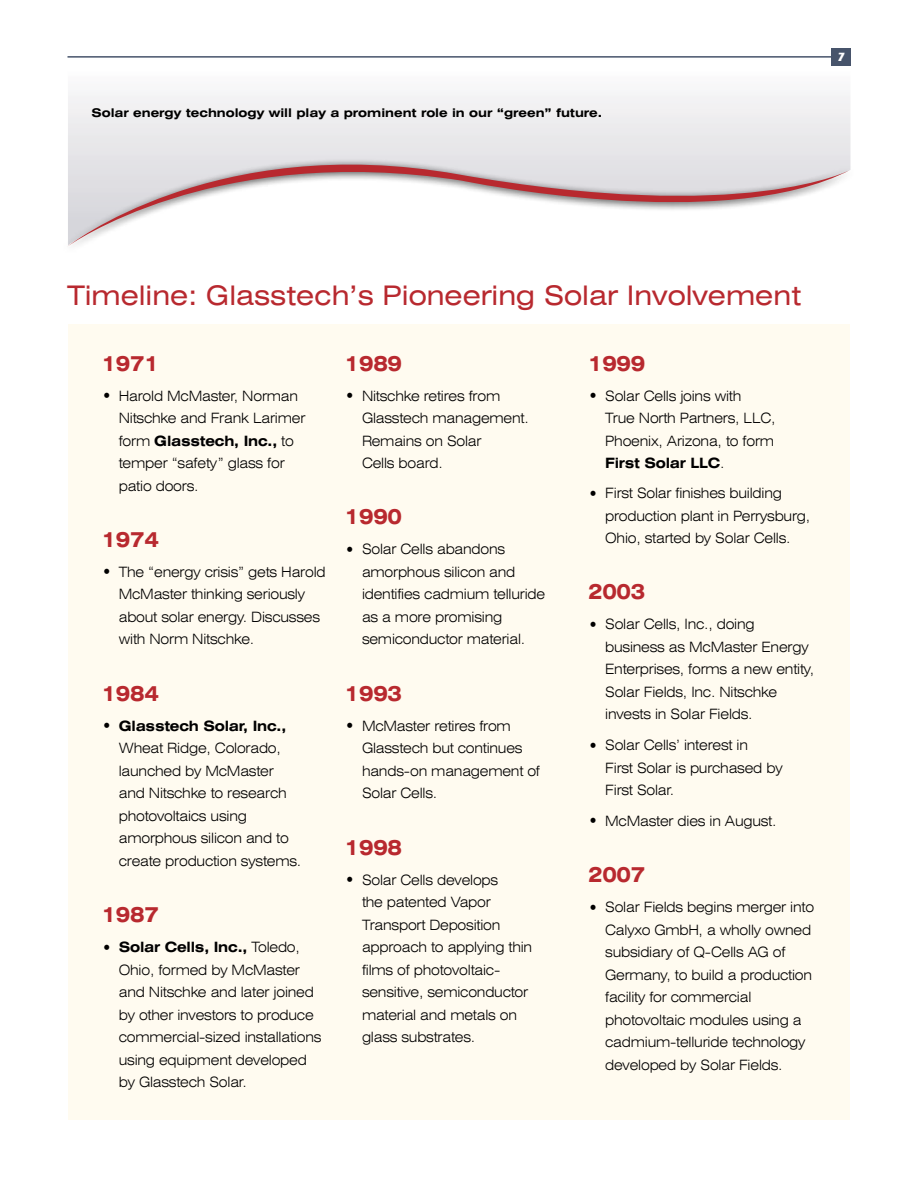
<style>
.page{position:relative;width:918px;height:1188px;background:#fff}
.page>*{position:absolute;margin:0;border:0;box-sizing:border-box;transform-origin:0 0}
.t1{font:expanded 27px "Swiss 721 BT";color:#b8292f}
.t2{font:700 expanded 21px "Swiss 721 BT";letter-spacing:-.015em;color:#b8292f;scale:.95 1}
.t3{font:300 expanded 14.25px/22.5px "Swiss 721 BT";letter-spacing:-.015em;color:#000;scale:.95 1}
.t4{font:12.3px "Crillee Bold Italic Plain";color:#fff}
.t5{font:700 expanded 12px "Swiss 721 BT";color:#000}
.s1{font-size:18px}
.s2{font-weight:700}
</style>
<div class="page">
<div style="left:68px;top:324px;width:782px;height:796px;background:#fffbf0"></div>
<svg style="left:68px;top:131px;width:783px;height:115px"></svg>
<hr style="left:68px;top:56px;width:780px;height:2px;background:#47546b">
<div style="left:831px;top:49px;width:19px;height:17px;background:#47546b"></div>
<p class="t5" style="left:92px;top:106px;width:512px">Solar energy technology will play a prominent role in our “green” future.</p>
<p class="t4" style="left:838px;top:49px;width:8px">7</p>
<h1 class="t1" style="left:68px;top:279px;width:735px">Timeline: Glasstech’s Pioneering Solar Involvement</h1>
<h2 class="t2" style="left:102px;top:350px;width:62px">1971</h2>
<p class="t3" style="left:119px;top:384px;width:198px;text-indent:-17px"><span class="s1">•</span> Harold McMaster, Norman<br>Nitschke and Frank Larimer form <span class="s2">Glasstech, Inc.,</span> to temper “safety” glass for patio doors.</p>
<h2 class="t2" style="left:102px;top:527px;width:62px">1974</h2>
<p class="t3" style="left:119px;top:561px;width:219px;text-indent:-17px"><span class="s1">•</span> The “energy crisis” gets Harold<br>McMaster thinking seriously about solar energy. Discusses with Norm Nitschke.</p>
<h2 class="t2" style="left:102px;top:681px;width:62px">1984</h2>
<p class="t3" style="left:119px;top:714px;width:194px;text-indent:-17px"><span class="s1">•</span> <span class="s2">Glasstech Solar, Inc.,<br></span>Wheat Ridge, Colorado, launched by McMaster and Nitschke to research photovoltaics using amorphous silicon and to create production systems.</p>
<h2 class="t2" style="left:102px;top:902px;width:62px">1987</h2>
<p class="t3" style="left:119px;top:936px;width:215px;text-indent:-17px"><span class="s1">•</span> <span class="s2">Solar Cells, Inc.,</span> Toledo,<br>Ohio, formed by McMaster and Nitschke and later joined by other investors to produce commercial-sized installations using equipment developed by Glasstech Solar.</p>
<h2 class="t2" style="left:345px;top:350px;width:62px">1989</h2>
<p class="t3" style="left:362px;top:384px;width:177px;text-indent:-17px"><span class="s1">•</span> Nitschke retires from<br>Glasstech management.<br>Remains on Solar<br>Cells board.</p>
<h2 class="t2" style="left:345px;top:504px;width:62px">1990</h2>
<p class="t3" style="left:362px;top:538px;width:194px;text-indent:-17px"><span class="s1">•</span> Solar Cells abandons amorphous silicon and identifies cadmium telluride as a more promising semiconductor material.</p>
<h2 class="t2" style="left:345px;top:681px;width:62px">1993</h2>
<p class="t3" style="left:362px;top:714px;width:189px;text-indent:-17px"><span class="s1">•</span> McMaster retires from<br>Glasstech but continues hands-on management of<br>Solar Cells.</p>
<h2 class="t2" style="left:345px;top:834px;width:62px">1998</h2>
<p class="t3" style="left:362px;top:868px;width:181px;text-indent:-17px"><span class="s1">•</span> Solar Cells develops<br>the patented Vapor<br>Transport Deposition approach to applying thin films of photovoltaic&shy;sensitive, semiconductor material and metals on glass substrates.</p>
<h2 class="t2" style="left:588px;top:350px;width:62px">1999</h2>
<p class="t3" style="left:605px;top:384px;width:181px;text-indent:-17px"><span class="s1">•</span> Solar Cells joins with<br>True North Partners, LLC,<br>Phoenix, Arizona, to form<br><span class="s2">First Solar LLC</span>.</p>
<p class="t3" style="left:605px;top:482px;width:217px;text-indent:-17px"><span class="s1">•</span> First Solar finishes building production plant in Perrysburg,<br>Ohio, started by Solar Cells.</p>
<h2 class="t2" style="left:588px;top:579px;width:62px">2003</h2>
<p class="t3" style="left:605px;top:613px;width:222px;text-indent:-17px"><span class="s1">•</span> Solar Cells, Inc., doing business as McMaster Energy<br>Enterprises, forms a new entity,<br>Solar Fields, Inc. Nitschke invests in Solar Fields.</p>
<p class="t3" style="left:605px;top:734px;width:188px;text-indent:-17px"><span class="s1">•</span> Solar Cells’ interest in<br>First Solar is purchased by<br>First Solar.</p>
<p class="t3" style="left:588px;top:809px;width:200px"><span class="s1">•</span> McMaster dies in August.</p>
<h2 class="t2" style="left:588px;top:862px;width:62px">2007</h2>
<p class="t3" style="left:605px;top:896px;width:222px;text-indent:-17px"><span class="s1">•</span> Solar Fields begins merger into<br>Calyxo GmbH, a wholly owned subsidiary of Q-Cells AG of<br>Germany, to build a production facility for commercial photovoltaic modules using a cadmium-telluride technology developed by Solar Fields.</p>
</div>
